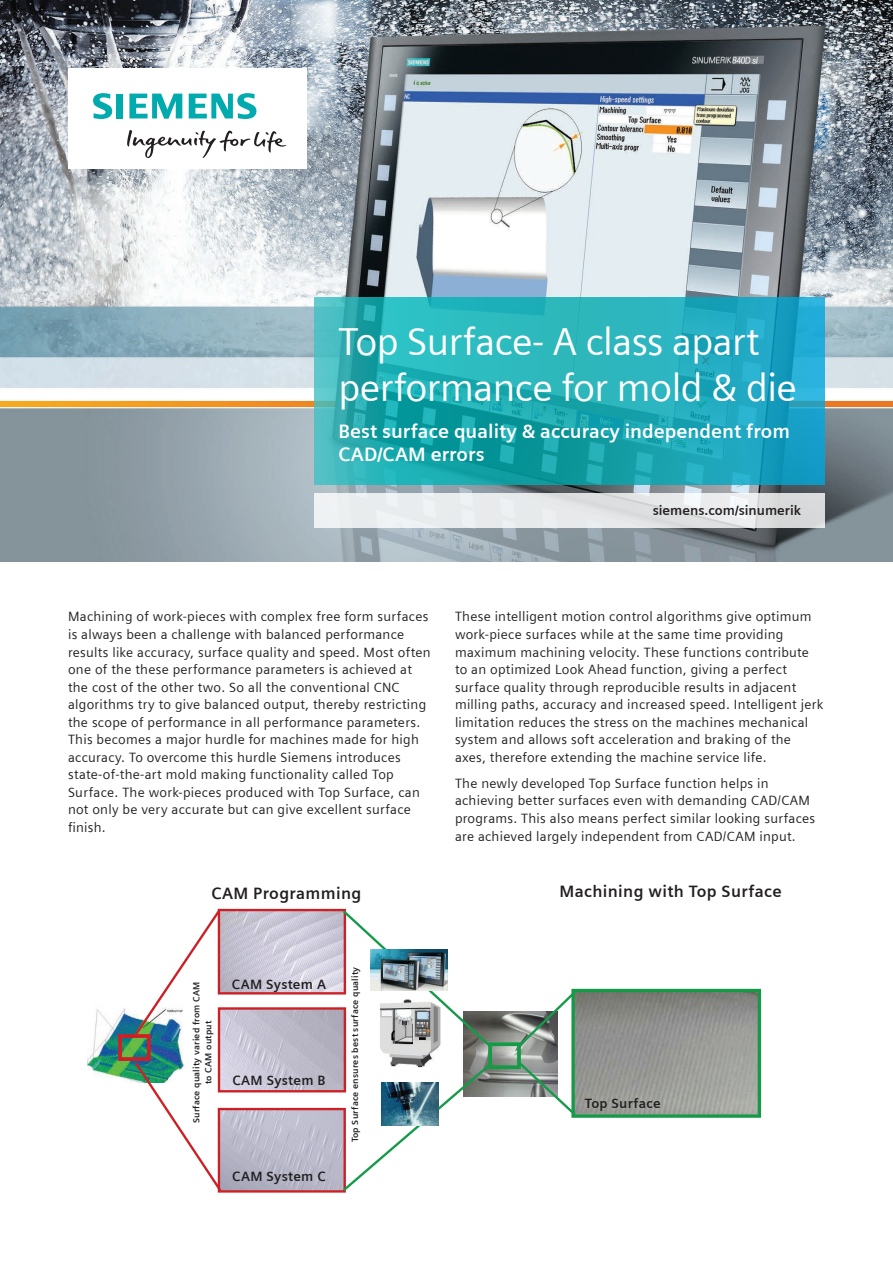
<style>
.page{position:relative;width:893px;height:1263px;background:#fff}
.page>*{position:absolute;margin:0;border:0;box-sizing:border-box;transform-origin:0 0}
.t1{font:39px/46.8px "Siemens Sans";letter-spacing:-.015em;color:#fff}
.t2{font:700 19.5px/23.4px "Siemens Sans";color:#fff}
.t3{font:700 16.5px "Siemens Sans";letter-spacing:.02em;color:#231f20}
.t4{font:13.5px/17.5px "Siemens Sans";letter-spacing:.02em;color:#231f20}
.t5{font:700 13.5px "Siemens Sans";letter-spacing:.015em;color:#231f20}
.t6{font:700 9px "Siemens Sans";letter-spacing:.02em;color:#231f20}
</style>
<div class="page">
<img style="left:0;top:0;width:893px;height:561px">
<div style="left:68px;top:68px;width:238px;height:101px;background:#fff"></div>
<svg style="left:127px;top:130px;width:159px;height:28px"></svg>
<svg style="left:93px;top:93px;width:30px;height:26px"></svg>
<svg style="left:129px;top:94px;width:53px;height:25px"></svg>
<svg style="left:189px;top:93px;width:67px;height:26px"></svg>
<svg style="left:315px;top:298px;width:510px;height:187px;background:#21abb7"></svg>
<svg style="left:315px;top:493px;width:510px;height:34px;background:#e5e7e9"></svg>
<img style="left:87px;top:1009px;width:31px;height:69px">
<svg style="left:118px;top:909px;width:643px;height:283px"></svg>
<p class="t1" style="left:338px;top:318px;width:460px">Top Surface- A class apart performance for mold &amp; die</p>
<p class="t2" style="left:338px;top:419px;width:453px">Best surface quality &amp; accuracy independent from<br>CAD/CAM errors</p>
<p class="t5" style="left:653px;top:503px;width:150px">siemens.com/sinumerik</p>
<p class="t4" style="left:68px;top:608px;width:364px">Machining of work-pieces with complex free form surfaces is always been a challenge with balanced performance results like accuracy, surface quality and speed. Most often one of the these performance parameters is achieved at the cost of the other two. So all the conventional CNC algorithms try to give balanced output, thereby restricting the scope of performance in all performance parameters.<br>This becomes a major hurdle for machines made for high accuracy. To overcome this hurdle Siemens introduces state-of-the-art mold making functionality called Top Surface. The work-pieces produced with Top Surface, can not only be very accurate but can give excellent surface finish.</p>
<p class="t4" style="left:455px;top:608px;width:370px">These intelligent motion control algorithms give optimum work-piece surfaces while at the same time providing maximum machining velocity. These functions contribute to an optimized Look Ahead function, giving a perfect surface quality through reproducible results in adjacent milling paths, accuracy and increased speed. Intelligent jerk limitation reduces the stress on the machines mechanical system and allows soft acceleration and braking of the axes, therefore extending the machine service life.</p>
<p class="t4" style="left:455px;top:774px;width:362px">The newly developed Top Surface function helps in achieving better surfaces even with demanding CAD/CAM programs. This also means perfect similar looking surfaces are achieved largely independent from CAD/CAM input.</p>
<p class="t3" style="left:211px;top:884px;width:152px">CAM Programming</p>
<p class="t6" style="left:191px;top:1123px;width:143px;rotate:-90deg">Surface quality varied from CAM</p>
<p class="t6" style="left:203px;top:1084px;width:65px;rotate:-90deg">to CAM output</p>
<p class="t5" style="left:232px;top:977px;width:96px">CAM System A</p>
<p class="t5" style="left:232px;top:1072px;width:95px">CAM System B</p>
<p class="t5" style="left:232px;top:1168px;width:95px">CAM System C</p>
<p class="t6" style="left:350px;top:1142px;width:177px;rotate:-90deg">Top Surface ensures best surface quality</p>
<p class="t3" style="left:560px;top:882px;width:224px">Machining with Top Surface</p>
<p class="t5" style="left:585px;top:1096px;width:78px">Top Surface</p>
</div>
